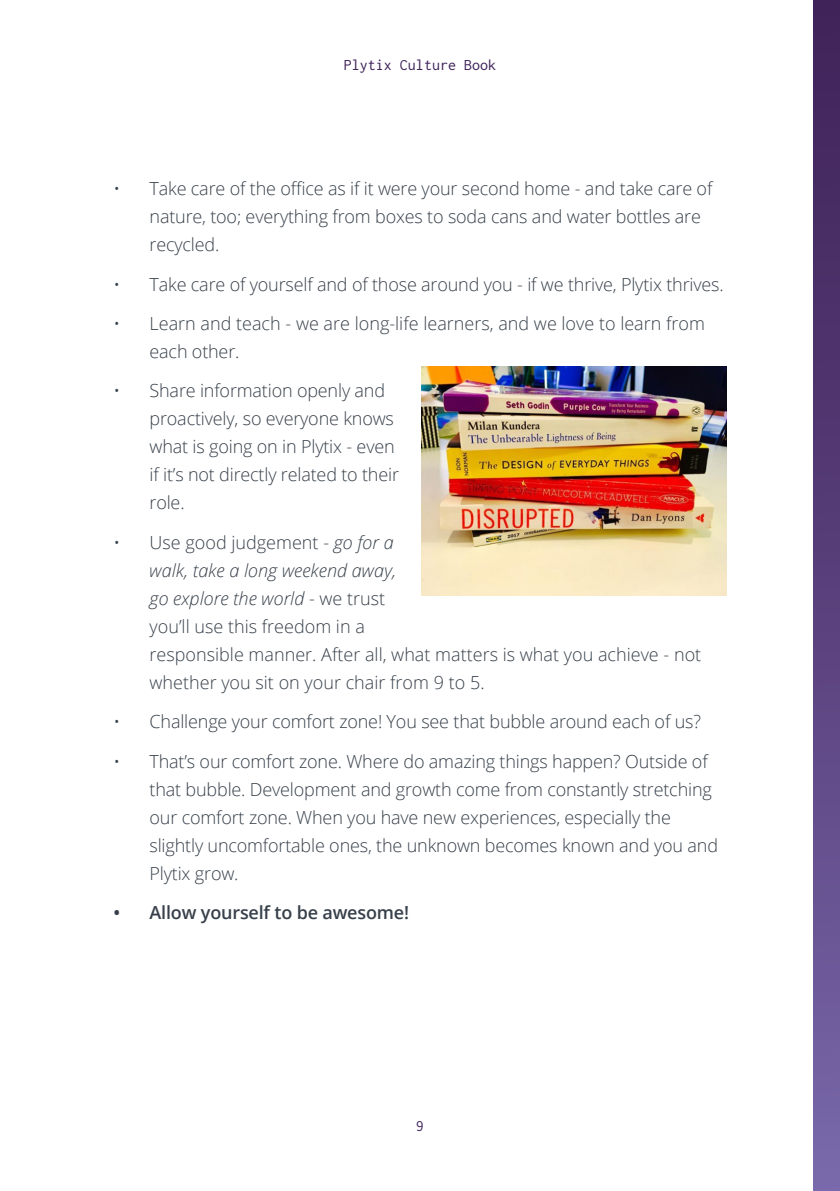
<style>
.page{position:relative;width:840px;height:1191px;background:#fff}
.page>*{position:absolute;margin:0;border:0;box-sizing:border-box;transform-origin:0 0}
.t1{font:300 18px/28px "Open Sans";letter-spacing:-.01em;color:#37404a}
.t2{font:600 18px "Open Sans";letter-spacing:-.01em;color:#37404a}
.t3{font:16px "Inconsolata";color:#3e2258}
.s1{font-style:italic}
</style>
<div class="page">
<div style="left:813px;top:0;width:26px;height:1191px;background:linear-gradient(to bottom,#3d1f55,#7866a8)"></div>
<img style="left:421px;top:367px;width:305px;height:228px">
<p class="t3" style="left:344px;top:55px;width:153px">Plytix Culture Book</p>
<p class="t1" style="left:149px;top:174px;width:564px;text-indent:-36px">• Take care of the office as if it were your second home - and take care of nature, too; everything from boxes to soda cans and water bottles are recycled.</p>
<p class="t1" style="left:113px;top:270px;width:611px">• Take care of yourself and of those around you - if we thrive, Plytix thrives.</p>
<p class="t1" style="left:149px;top:309px;width:556px;text-indent:-36px">• Learn and teach - we are long-life learners, and we love to learn from each other.</p>
<p class="t1" style="left:149px;top:376px;width:251px;text-indent:-36px">• Share information openly and proactively, so everyone knows what is going on in Plytix - even if it’s not directly related to their role.</p>
<p class="t1" style="left:149px;top:528px;width:553px;text-indent:-36px">• Use good judgement - <span class="s1">go for a<br>walk, take a long weekend away,<br>go explore the world</span> - we trust<br>you’ll use this freedom in a<br>responsible manner. After all, what matters is what you achieve - not whether you sit on your chair from 9 to 5.</p>
<p class="t1" style="left:113px;top:707px;width:588px">• Challenge your comfort zone! You see that bubble around each of us?</p>
<p class="t1" style="left:149px;top:746px;width:569px;text-indent:-36px">• That’s our comfort zone. Where do amazing things happen? Outside of that bubble. Development and growth come from constantly stretching our comfort zone. When you have new experiences, especially the slightly uncomfortable ones, the unknown becomes known and you and Plytix grow.</p>
<p class="t2" style="left:113px;top:900px;width:297px">• Allow yourself to be awesome!</p>
<p class="t3" style="left:416px;top:1115px;width:9px">9</p>
</div>
